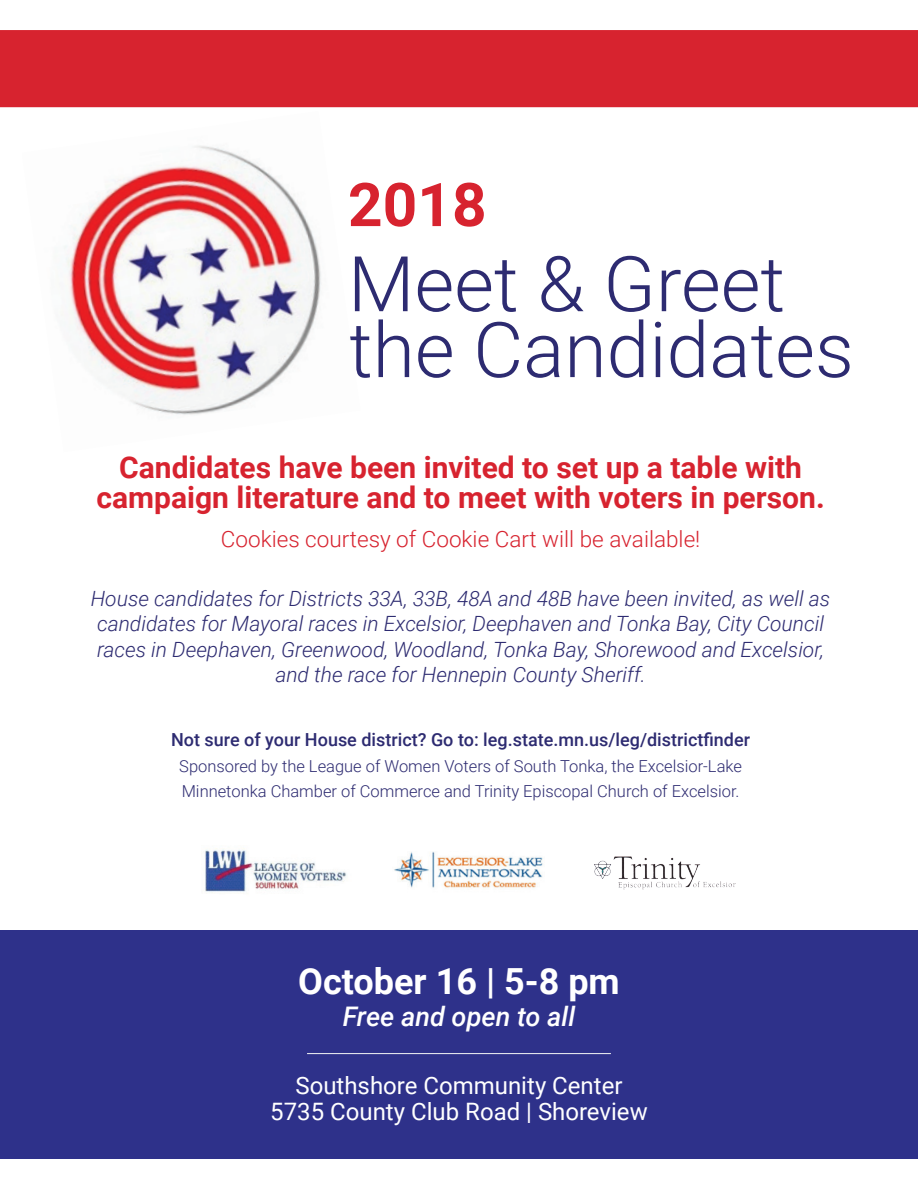
<style>
.page{position:relative;width:918px;height:1188px;background:#fff}
.page>*{position:absolute;margin:0;border:0;box-sizing:border-box;transform-origin:0 0}
.t1{font:300 76.8px/65.8px "Roboto";color:#2d2b71}
.t2{font:700 60.45px "Roboto";color:#d7232f}
.t3{font:700 36px "Roboto";color:#fff}
.t4{font:700 30px/30px "Roboto";color:#d7232f;text-align:center}
.t5{font:italic 500 27px "Roboto";color:#fff}
.t6{font:24px/25.5px "Roboto";color:#fff;text-align:center}
.t7{font:300 22.5px "Roboto";color:#d7232f}
.t8{font:italic 300 21px/25.2px "Roboto";color:#2d2b71;text-align:center}
.t9{font:500 18px "Roboto";color:#2d2b71}
.t10{font:300 16.5px/25.5px "Roboto";color:#2d2b71}
</style>
<div class="page">
<div style="left:0;top:930px;width:918px;height:229px;background:#2e318a"></div>
<hr style="left:307px;top:1053px;width:304px;height:1px;background:#f4f5f6">
<img style="left:61px;top:145px;width:260px;height:270px">
<img style="left:394px;top:851px;width:149px;height:37px">
<img style="left:205px;top:848px;width:142px;height:45px">
<img style="left:594px;top:856px;width:142px;height:34px">
<div style="left:0;top:30px;width:918px;height:77px;background:#d7232f"></div>
<h2 class="t2" style="left:348px;top:162px;width:140px">2018</h2>
<h1 class="t1" style="left:348px;top:248px;width:507px">Meet &amp; Greet the Candidates</h1>
<h3 class="t4" style="left:97px;top:451px;width:730px">Candidates have been invited to set up a table with campaign literature and to meet with voters in person.</h3>
<p class="t7" style="left:221px;top:523px;width:481px">Cookies courtesy of Cookie Cart will be available!</p>
<p class="t8" style="left:91px;top:585px;width:741px">House candidates for Districts 33A, 33B, 48A and 48B have been invited, as well as candidates for Mayoral races in Excelsior, Deephaven and Tonka Bay, City Council races in Deephaven, Greenwood, Woodland, Tonka Bay, Shorewood and Excelsior, and the race for Hennepin County Sheriff.</p>
<p class="t9" style="left:171px;top:727px;width:581px">Not sure of your House district? Go to: leg.state.mn.us/leg/districtfinder</p>
<p class="t10" style="left:179px;top:753px;width:564px">Sponsored by the League of Women Voters of South Tonka, the Excelsior-Lake<br>Minnetonka Chamber of Commerce and Trinity Episcopal Church of Excelsior.</p>
<h3 class="t3" style="left:298px;top:955px;width:323px">October 16 | 5-8 pm</h3>
<p class="t5" style="left:343px;top:997px;width:234px">Free and open to all</p>
<p class="t6" style="left:270px;top:1072px;width:379px">Southshore Community Center<br>5735 County Club Road | Shoreview</p>
</div>
